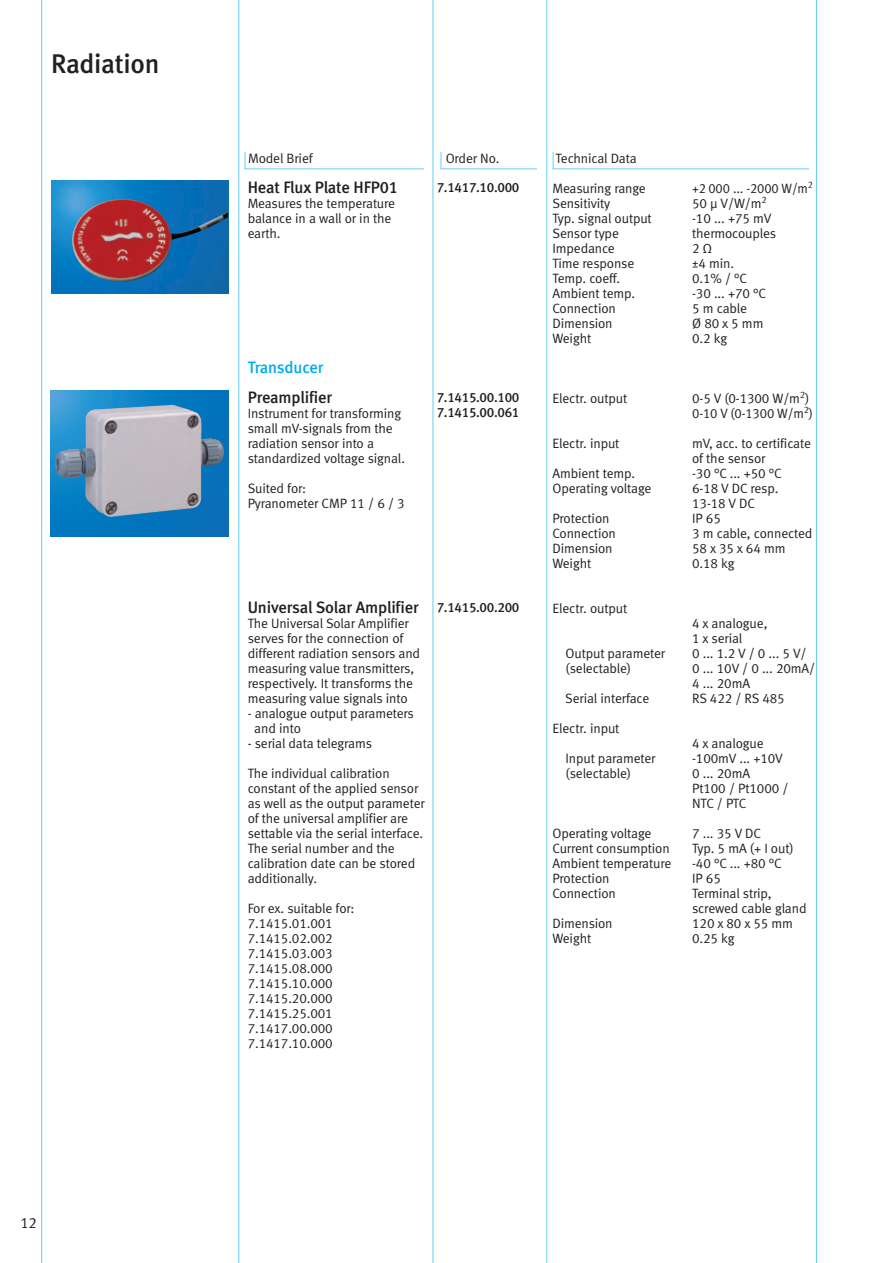
<style>
.page{position:relative;width:893px;height:1263px;background:#fff}
.page>*{position:absolute;margin:0;border:0;box-sizing:border-box;transform-origin:0 0}
.t1{font:27px "Meta Medium LF";letter-spacing:-.01em;color:#231f20}
.t2{font:16.5px "Meta Medium LF";letter-spacing:-.01em;color:#231f20}
.t3{font:16.5px "Meta Medium LF";letter-spacing:-.01em;color:#00aeef}
.t4{font:15px "Meta Normal LF";color:#231f20}
.t5{font:13.5px/15px "Meta Normal LF";letter-spacing:-.01em;color:#231f20}
.t6{font:13.5px/15px "Meta Normal LF";letter-spacing:-.01em;color:#231f20;scale:.96 1}
.t7{font:13.5px/15px "Meta Medium LF";letter-spacing:-.025em;color:#231f20}
.s1{font-family:"Meta Normal Expert"}
</style>
<div class="page">
<hr style="left:41px;top:0;width:1px;height:1263px;background:#6bcff6">
<hr style="left:238px;top:0;width:1px;height:1263px;background:#6bcff6">
<hr style="left:546px;top:0;width:1px;height:1263px;background:#6bcff6">
<hr style="left:816px;top:0;width:1px;height:1263px;background:#6bcff6">
<hr style="left:432px;top:0;width:1px;height:1263px;background:#6bcff6">
<div style="left:245px;top:149px;width:181px;height:20px;border:1px solid #6bcff6"></div>
<div style="left:243px;top:146px;width:185px;height:5px;background:#fff"></div>
<div style="left:425px;top:149px;width:6px;height:28px;background:#fff"></div>
<div style="left:441px;top:149px;width:98px;height:20px;border:1px solid #6bcff6"></div>
<hr style="left:439px;top:147px;width:106px;height:4px;background:#fff">
<div style="left:537px;top:148px;width:6px;height:28px;background:#fff"></div>
<div style="left:553px;top:149px;width:258px;height:20px;border:1px solid #6bcff6"></div>
<div style="left:551px;top:146px;width:259px;height:5px;background:#fff"></div>
<div style="left:809px;top:145px;width:6px;height:28px;background:#fff"></div>
<img style="left:51px;top:181px;width:178px;height:112px">
<img style="left:68px;top:199px;width:160px;height:84px">
<img style="left:50px;top:390px;width:178px;height:147px">
<img style="left:55px;top:405px;width:170px;height:113px">
<h1 class="t1" style="left:51px;top:48px;width:110px">Radiation</h1>
<p class="t4" style="left:20px;top:1214px;width:18px">12</p>
<p class="t5" style="left:248px;top:150px;width:66px">Model Brief</p>
<p class="t5" style="left:446px;top:150px;width:55px">Order No.</p>
<p class="t5" style="left:556px;top:150px;width:83px">Technical Data</p>
<p class="t2" style="left:248px;top:177px;width:152px">Heat Flux Plate HFP01</p>
<p class="t5" style="left:248px;top:195px;width:149px">Measures the temperature balance in a wall or in the earth.</p>
<p class="t7" style="left:437px;top:180px;width:84px">7.1417.10.000</p>
<p class="t3" style="left:248px;top:357px;width:77px">Transducer</p>
<p class="t2" style="left:248px;top:387px;width:86px">Preamplifier</p>
<p class="t5" style="left:248px;top:405px;width:159px">Instrument for transforming small mV-signals from the radiation sensor into a standardized voltage signal.</p>
<p class="t5" style="left:248px;top:480px;width:159px">Suited for:<br>Pyranometer CMP 11 / 6 / 3</p>
<p class="t7" style="left:437px;top:390px;width:84px">7.1415.00.100<br>7.1415.00.061</p>
<p class="t2" style="left:248px;top:597px;width:173px">Universal Solar Amplifier</p>
<p class="t5" style="left:248px;top:615px;width:174px">The Universal Solar Amplifier serves for the connection of different radiation sensors and measuring value transmitters, respectively. It transforms the measuring value signals into</p>
<p class="t5" style="left:254px;top:705px;width:161px;text-indent:-7px">- analogue output parameters and into</p>
<p class="t5" style="left:248px;top:735px;width:126px">- serial data telegrams</p>
<p class="t5" style="left:248px;top:765px;width:178px">The individual calibration constant of the applied sensor as well as the output parameter of the universal amplifier are settable via the serial interface.<br>The serial number and the calibration date can be stored additionally.</p>
<p class="t5" style="left:248px;top:900px;width:108px">For ex. suitable for:<br>7.1415.01.001<br>7.1415.02.002<br>7.1415.03.003<br>7.1415.08.000<br>7.1415.10.000<br>7.1415.20.000<br>7.1415.25.001<br>7.1417.00.000<br>7.1417.10.000</p>
<p class="t7" style="left:437px;top:600px;width:84px">7.1415.00.200</p>
<p class="t5" style="left:552px;top:180px;width:101px">Measuring range<br>Sensitivity<br>Typ. signal output<br>Sensor type<br>Impedance<br>Time response<br>Temp. coeff.<br>Ambient temp.<br>Connection<br>Dimension<br>Weight</p>
<p class="t5" style="left:552px;top:390px;width:76px">Electr. output</p>
<p class="t5" style="left:552px;top:435px;width:69px">Electr. input</p>
<p class="t5" style="left:552px;top:465px;width:100px">Ambient temp.<br>Operating voltage</p>
<p class="t5" style="left:552px;top:510px;width:65px">Protection<br>Connection<br>Dimension<br>Weight</p>
<p class="t5" style="left:552px;top:600px;width:76px">Electr. output</p>
<p class="t5" style="left:566px;top:645px;width:101px">Output parameter (selectable)</p>
<p class="t5" style="left:565px;top:690px;width:85px">Serial interface</p>
<p class="t5" style="left:552px;top:720px;width:69px">Electr. input</p>
<p class="t5" style="left:566px;top:750px;width:91px">Input parameter (selectable)</p>
<p class="t5" style="left:552px;top:825px;width:120px">Operating voltage<br>Current consumption<br>Ambient temperature<br>Protection<br>Connection</p>
<p class="t5" style="left:552px;top:915px;width:62px">Dimension<br>Weight</p>
<p class="t6" style="left:692px;top:180px;width:127px">+2 000 ... -2000 W/m<sup>2<br></sup>50 µ V/W/m<sup>2<br></sup>-10 ... +75 mV thermocouples<br>2 <span class="s1">T<br></span>±4 min.<br>0.1% / °C<br>-30 ... +70 °C<br>5 m cable<br>Ø 80 x 5 mm<br>0.2 kg</p>
<p class="t5" style="left:692px;top:390px;width:122px">0-5 V (0-1300 W/m<sup>2</sup>)<br>0-10 V (0-1300 W/m<sup>2</sup>)</p>
<p class="t5" style="left:692px;top:435px;width:122px">mV, acc. to certificate of the sensor<br>-30 °C ... +50 °C<br>6-18 V DC resp.<br>13-18 V DC<br>IP 65<br>3 m cable, connected<br>58 x 35 x 64 mm<br>0.18 kg</p>
<p class="t5" style="left:692px;top:615px;width:125px">4 x analogue,<br>1 x serial<br>0 ... 1.2 V / 0 ... 5 V/<br>0 ... 10V / 0 ... 20mA/<br>4 ... 20mA<br>RS 422 / RS 485</p>
<p class="t5" style="left:692px;top:735px;width:98px">4 x analogue -100mV ... +10V<br>0 ... 20mA<br>Pt100 / Pt1000 /<br>NTC / PTC</p>
<p class="t5" style="left:692px;top:825px;width:116px">7 ... 35 V DC<br>Typ. 5 mA (+ I out) -40 °C ... +80 °C<br>IP 65<br>Terminal strip, screwed cable gland<br>120 x 80 x 55 mm<br>0.25 kg</p>
</div>
